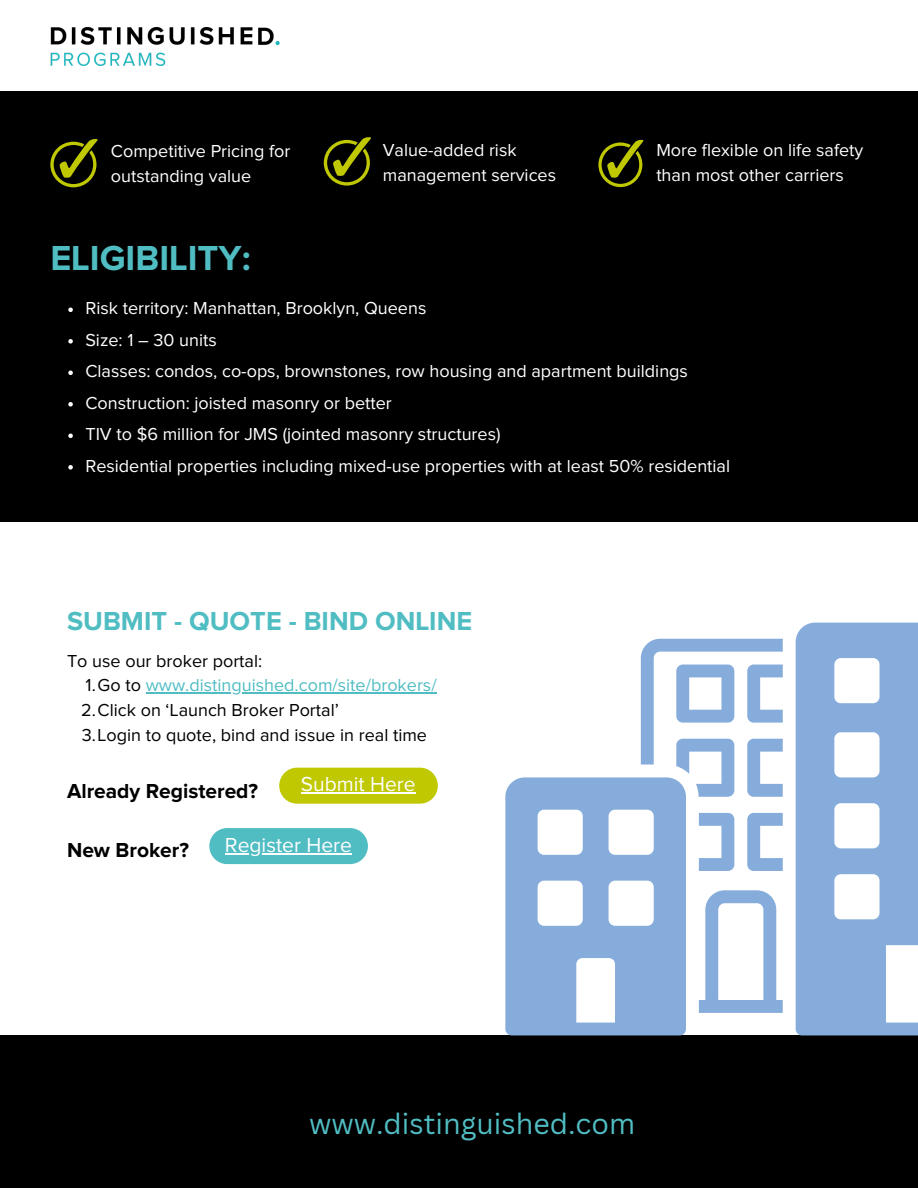
<style>
.page{position:relative;width:918px;height:1188px;background:#fff}
.page>*{position:absolute;margin:0;border:0;box-sizing:border-box;transform-origin:0 0}
.t1{font:700 36px "Proxima Nova";color:#50bdc3}
.t2{font:28.5px "Canva Sans";color:#50bdc3}
.t3{font:700 27px "Proxima Nova";color:#50bdc3}
.t4{font:700 21px "Proxima Nova";color:#000}
.t5{font:21px "Proxima Nova";color:#fefeff}
.t6{font:18px/31.5px "Proxima Nova";color:#fff}
.t7{font:18px/24.8px "Proxima Nova";color:#000}
.t8{font:18px/24.8px "Proxima Nova";color:#fefeff}
.s1{color:#50bdc3}
</style>
<div class="page">
<div style="left:0;top:92px;width:918px;height:430px;background:#000"></div>
<svg style="left:68px;top:308px;width:5px;height:4px"></svg>
<svg style="left:68px;top:339px;width:5px;height:5px"></svg>
<svg style="left:68px;top:371px;width:5px;height:4px"></svg>
<svg style="left:68px;top:402px;width:5px;height:5px"></svg>
<svg style="left:68px;top:434px;width:5px;height:4px"></svg>
<svg style="left:68px;top:465px;width:5px;height:5px"></svg>
<div style="left:0;top:1035px;width:918px;height:153px;background:#000"></div>
<svg style="left:699px;top:890px;width:84px;height:123px"></svg>
<svg style="left:747px;top:813px;width:36px;height:58px"></svg>
<svg style="left:699px;top:813px;width:35px;height:58px"></svg>
<svg style="left:641px;top:639px;width:142px;height:158px"></svg>
<svg style="left:505px;top:777px;width:181px;height:258px;fill:#86acdb"></svg>
<svg style="left:796px;top:623px;width:122px;height:412px;fill:#86acdb"></svg>
<img style="left:50px;top:28px;width:230px;height:38px">
<hr style="left:146px;top:692px;width:291px;height:2px;background:#50bdc3">
<div style="left:209px;top:828px;width:159px;height:36px;background:#50bdc3;border-radius:18px"></div>
<hr style="left:225px;top:853px;width:127px;height:1px;background:#fefeff">
<div style="left:279px;top:768px;width:159px;height:36px;background:#bfc800;border-radius:18px"></div>
<hr style="left:301px;top:792px;width:115px;height:1px;background:#fefeff">
<svg style="left:598px;top:140px;width:45px;height:47px"></svg>
<svg style="left:50px;top:139px;width:48px;height:48px"></svg>
<svg style="left:324px;top:137px;width:47px;height:49px"></svg>
<p class="t6" style="left:111px;top:139px;width:181px;line-height:24.8px">Competitive Pricing for outstanding value</p>
<p class="t8" style="left:383px;top:139px;width:175px">Value-added risk management services</p>
<h1 class="t1" style="left:50px;top:242px;width:202px">ELIGIBILITY:</h1>
<p class="t8" style="left:656px;top:138px;width:209px">More flexible on life safety than most other carriers</p>
<p class="t6" style="left:85px;top:293px;width:646px">Risk territory: Manhattan, Brooklyn, Queens<br>Size: 1 – 30 units<br>Classes: condos, co-ops, brownstones, row housing and apartment buildings Construction: joisted masonry or better<br>TIV to $6 million for JMS (jointed masonry structures)<br>Residential properties including mixed-use properties with at least 50% residential</p>
<h3 class="t3" style="left:67px;top:608px;width:407px">SUBMIT - QUOTE - BIND ONLINE</h3>
<p class="t7" style="left:67px;top:649px;width:197px">To use our broker portal:</p>
<p class="t7" style="left:81px;top:674px;width:357px">1.Go to <span class="s1">www.distinguished.com/site/brokers/<br></span>2.Click on ‘Launch Broker Portal’<br>3.Login to quote, bind and issue in real time</p>
<p class="t5" style="left:301px;top:774px;width:116px">Submit Here</p>
<p class="t4" style="left:67px;top:782px;width:193px">Already Registered?</p>
<p class="t4" style="left:67px;top:840px;width:123px">New Broker?</p>
<p class="t5" style="left:225px;top:835px;width:129px">Register Here</p>
<h2 class="t2" style="left:309px;top:1103px;width:328px">www.distinguished.com</h2>
</div>
